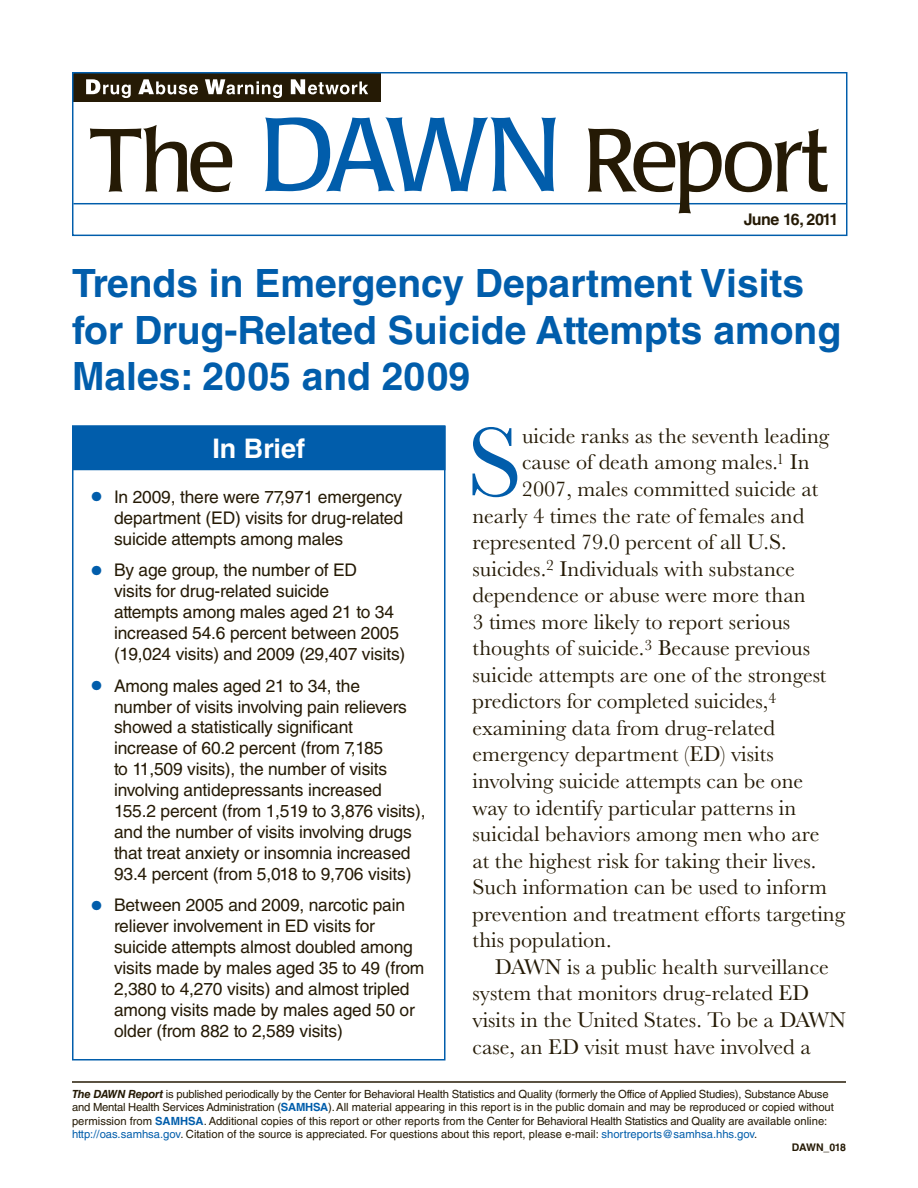
<style>
.page{position:relative;width:918px;height:1188px;background:#fff}
.page>*{position:absolute;margin:0;border:0;box-sizing:border-box;transform-origin:0 0}
.t1{font:101.7px "URW Basker T";color:#015dab}
.t2{font:700 39px/46.5px "Helvetica LT Std";color:#015dab}
.t3{font:700 27px "Helvetica LT Std";color:#fff}
.t4{font:22.05px "URW Basker T";color:#251a05}
.t5{font:17.4px/20.9px "Helvetica LT Std";letter-spacing:-.01em;color:#251a05}
.t6{font:700 16.05px "Helvetica LT Std";letter-spacing:-.055em;color:#251a05}
.t7{font:11.25px/13.5px "Helvetica LT Std";color:#251a05}
.t8{font:700 10.5px "Helvetica LT Std";letter-spacing:-.04em;color:#251a05}
.s1{color:#015dab}
.s2{font-weight:700;font-style:italic}
.s3{font-weight:700;color:#015dab}
</style>
<div class="page">
<hr style="left:72px;top:1081px;width:774px;height:2px;background:#251a05">
<hr style="left:73px;top:203px;width:773px;height:1px;background:#015dab">
<div style="left:73px;top:73px;width:307px;height:28px;background:#251a05"></div>
<div style="left:72px;top:72px;width:775px;height:164px;border:1px solid #015dab"></div>
<svg style="left:265px;top:117px;width:291px;height:74px"></svg>
<svg style="left:90px;top:125px;width:142px;height:67px"></svg>
<svg style="left:588px;top:128px;width:240px;height:85px"></svg>
<svg style="left:86px;top:79px;width:45px;height:19px"></svg>
<svg style="left:138px;top:79px;width:60px;height:15px"></svg>
<svg style="left:205px;top:79px;width:77px;height:19px"></svg>
<svg style="left:291px;top:79px;width:77px;height:15px"></svg>
<div style="left:73px;top:426px;width:372px;height:44px;background:#015dab"></div>
<div style="left:72px;top:425px;width:374px;height:45px;border:2px solid #015dab"></div>
<p class="t6" style="left:744px;top:209px;width:96px">June 16, 2011</p>
<h2 class="t2" style="left:72px;top:260px;width:771px">Trends in Emergency Department Visits for Drug-Related Suicide Attempts among<br>Males: 2005 and 2009</h2>
<h3 class="t3" style="left:212px;top:432px;width:94px">In Brief</h3>
<p class="t5" style="left:114px;top:486px;width:291px;text-align:justify;text-indent:-23px"><span class="s1">●</span> In 2009, there were 77,971 emergency department (ED) visits for drug-related suicide attempts among males</p>
<p class="t5" style="left:114px;top:560px;width:293px;text-indent:-23px"><span class="s1">●</span> By age group, the number of ED<br>visits for drug-related suicide<br>attempts among males aged 21 to 34 increased 54.6 percent between 2005 (19,024 visits) and 2009 (29,407 visits)</p>
<p class="t5" style="left:114px;top:675px;width:313px;text-indent:-23px"><span class="s1">●</span> Among males aged 21 to 34, the<br>number of visits involving pain relievers showed a statistically significant<br>increase of 60.2 percent (from 7,185<br>to 11,509 visits), the number of visits involving antidepressants increased 155.2 percent (from 1,519 to 3,876 visits), and the number of visits involving drugs that treat anxiety or insomnia increased 93.4 percent (from 5,018 to 9,706 visits)</p>
<p class="t5" style="left:114px;top:895px;width:312px;text-indent:-23px"><span class="s1">●</span> Between 2005 and 2009, narcotic pain reliever involvement in ED visits for suicide attempts almost doubled among visits made by males aged 35 to 49 (from 2,380 to 4,270 visits) and almost tripled among visits made by males aged 50 or older (from 882 to 2,589 visits)</p>
<h1 class="t1" style="left:467px;top:410px;width:57px">S</h1>
<p class="t4" style="left:522px;top:424px;width:309px">uicide ranks as the seventh leading</p>
<p class="t4" style="left:522px;top:451px;width:289px">cause of death among males.<sup>1</sup> In</p>
<p class="t4" style="left:522px;top:477px;width:298px">2007, males committed suicide at</p>
<p class="t4" style="left:472px;top:504px;width:333px">nearly 4 times the rate of females and</p>
<p class="t4" style="left:472px;top:530px;width:316px">represented 79.0 percent of all U.S.</p>
<p class="t4" style="left:472px;top:557px;width:324px">suicides.<sup>2</sup> Individuals with substance</p>
<p class="t4" style="left:473px;top:584px;width:335px">dependence or abuse were more than</p>
<p class="t4" style="left:473px;top:610px;width:319px">3 times more likely to report serious</p>
<p class="t4" style="left:473px;top:637px;width:339px">thoughts of suicide.<sup>3</sup> Because previous</p>
<p class="t4" style="left:472px;top:663px;width:355px">suicide attempts are one of the strongest</p>
<p class="t4" style="left:472px;top:690px;width:305px">predictors for completed suicides,<sup>4</sup></p>
<p class="t4" style="left:472px;top:716px;width:304px">examining data from drug-related</p>
<p class="t4" style="left:472px;top:743px;width:303px">emergency department (ED) visits</p>
<p class="t4" style="left:472px;top:769px;width:332px">involving suicide attempts can be one</p>
<p class="t4" style="left:472px;top:796px;width:325px">way to identify particular patterns in</p>
<p class="t4" style="left:472px;top:822px;width:348px">suicidal behaviors among men who are</p>
<p class="t4" style="left:472px;top:849px;width:345px">at the highest risk for taking their lives.</p>
<p class="t4" style="left:472px;top:876px;width:356px">Such information can be used to inform</p>
<p class="t4" style="left:472px;top:902px;width:374px">prevention and treatment efforts targeting</p>
<p class="t4" style="left:472px;top:929px;width:141px">this population.</p>
<p class="t4" style="left:495px;top:955px;width:335px">DAWN is a public health surveillance</p>
<p class="t4" style="left:472px;top:982px;width:338px">system that monitors drug-related ED</p>
<p class="t4" style="left:472px;top:1008px;width:375px">visits in the United States. To be a DAWN</p>
<p class="t4" style="left:472px;top:1035px;width:340px">case, an ED visit must have involved a</p>
<p class="t7" style="left:72px;top:1087px;width:763px"><span class="s2">The DAWN Report</span> is published periodically by the Center for Behavioral Health Statistics and Quality (formerly the Office of Applied Studies), Substance Abuse and Mental Health Services Administration (<span class="s3">SAMHSA</span>). All material appearing in this report is in the public domain and may be reproduced or copied without permission from <span class="s3">SAMHSA</span>. Additional copies of this report or other reports from the Center for Behavioral Health Statistics and Quality are available online: <span class="s1">http://oas.samhsa.gov</span>. Citation of the source is appreciated. For questions about this report, please e-mail: <span class="s1">shortreports@samhsa.hhs.gov</span>.</p>
<p class="t8" style="left:792px;top:1141px;width:56px">DAWN_018</p>
</div>
